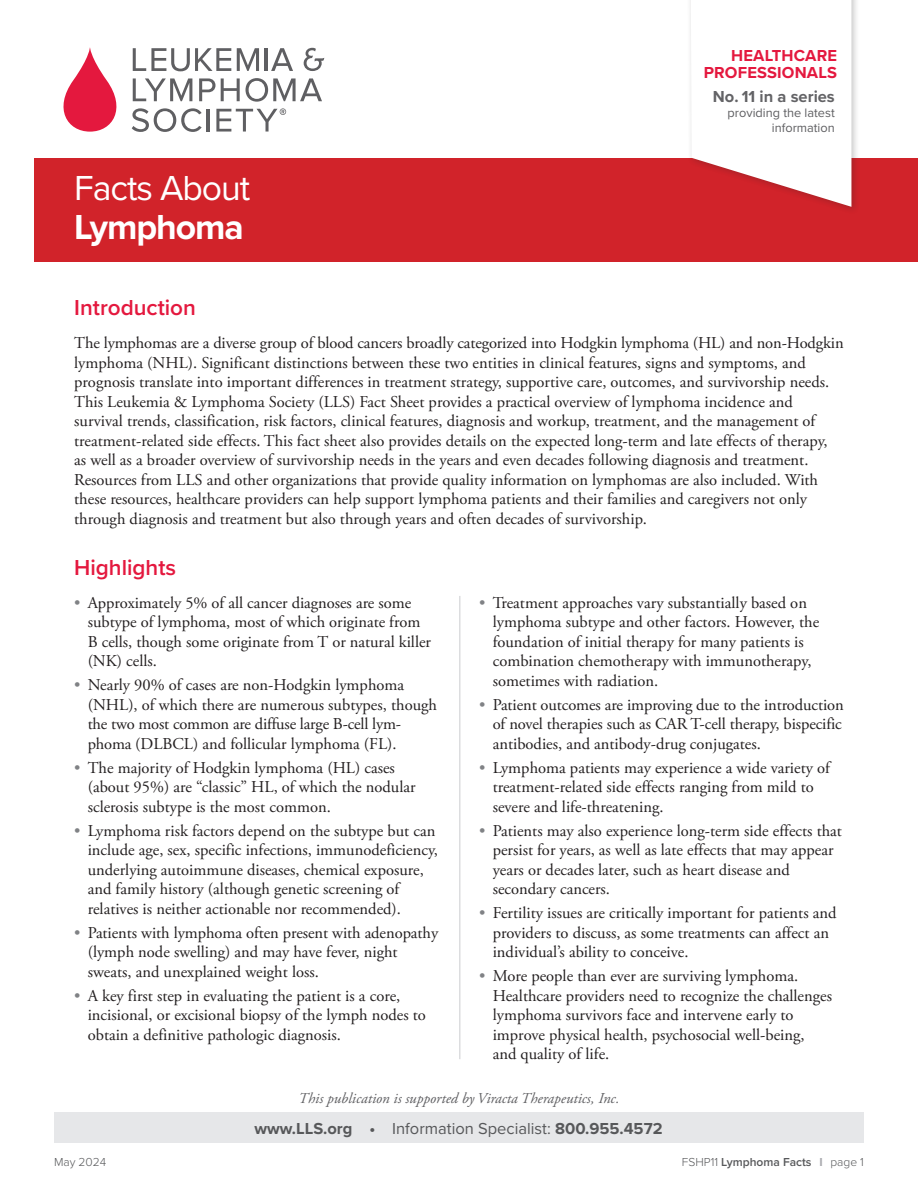
<style>
.page{position:relative;width:918px;height:1188px;background:#fff}
.page>*{position:absolute;margin:0;border:0;box-sizing:border-box;transform-origin:0 0}
.t1{font:36px "Proxima Nova";letter-spacing:-.03em;color:#fff}
.t2{font:700 36px "Proxima Nova";letter-spacing:-.03em;color:#fff}
.t3{font:600 22.5px "Proxima Nova";color:#e4183e}
.t4{font:16.5px/19.5px "Adobe Garamond Pro";color:#231f20}
.t5{font:700 16.5px "Proxima Nova";color:#57585a}
.t6{font:700 16.5px/17.1px "Proxima Nova";letter-spacing:.01em;color:#e4183e;text-align:right}
.t7{font:700 16.5px "Proxima Nova";color:#636366}
.t8{font:italic 15px "Adobe Garamond Pro";color:#5f5f62}
.t9{font:12.75px/15px "Proxima Nova";color:#5f5f62;text-align:right}
.t10{font:600 12px "Proxima Nova";color:#57585a}
.t11{font:300 12px "Proxima Nova";color:#57585a}
.s1{color:#808285}
.s2{font-weight:400}
.s3{font-weight:300}
.s4{font-weight:700;color:#a8a9ad}
</style>
<div class="page">
<div style="left:54px;top:1112px;width:810px;height:31px;background:#e6e7e9"></div>
<div style="left:34px;top:158px;width:884px;height:103px;background:#d1232a"></div>
<div style="left:686px;top:0;width:174px;height:215px;background:#231f20;opacity:.25"></div>
<svg style="left:691px;top:0;width:160px;height:207px"></svg>
<hr style="left:459px;top:596px;width:1px;height:463px;background:#dcdddf">
<svg style="left:63px;top:47px;width:261px;height:85px"></svg>
<h1 class="t1" style="left:74px;top:162px;width:178px">Facts About</h1>
<h1 class="t2" style="left:74px;top:201px;width:171px">Lymphoma</h1>
<p class="t6" style="left:704px;top:47px;width:135px">HEALTHCARE<br>PROFESSIONALS</p>
<p class="t7" style="left:713px;top:84px;width:123px">No. 11 in a series</p>
<p class="t9" style="left:728px;top:105px;width:109px">providing the latest information</p>
<h2 class="t3" style="left:74px;top:291px;width:123px">Introduction</h2>
<p class="t4" style="left:74px;top:334px;width:771px">The lymphomas are a diverse group of blood cancers broadly categorized into Hodgkin lymphoma (HL) and non-Hodgkin lymphoma (NHL). Significant distinctions between these two entities in clinical features, signs and symptoms, and prognosis translate into important differences in treatment strategy, supportive care, outcomes, and survivorship needs.<br>This Leukemia &amp; Lymphoma Society (LLS) Fact Sheet provides a practical overview of lymphoma incidence and survival trends, classification, risk factors, clinical features, diagnosis and workup, treatment, and the management of treatment-related side effects. This fact sheet also provides details on the expected long-term and late effects of therapy, as well as a broader overview of survivorship needs in the years and even decades following diagnosis and treatment.<br>Resources from LLS and other organizations that provide quality information on lymphomas are also included. With these resources, healthcare providers can help support lymphoma patients and their families and caregivers not only through diagnosis and treatment but also through years and often decades of survivorship.</p>
<h2 class="t3" style="left:74px;top:550px;width:103px">Highlights</h2>
<p class="t4" style="left:88px;top:593px;width:345px;text-indent:-13px"><span class="s1">•</span> Approximately 5% of all cancer diagnoses are some subtype of lymphoma, most of which originate from B cells, though some originate from T or natural killer (NK) cells.</p>
<p class="t4" style="left:88px;top:676px;width:351px;text-indent:-13px"><span class="s1">•</span> Nearly 90% of cases are non-Hodgkin lymphoma (NHL), of which there are numerous subtypes, though the two most common are diffuse large B-cell lym&shy;phoma (DLBCL) and follicular lymphoma (FL).</p>
<p class="t4" style="left:88px;top:758px;width:329px;text-indent:-13px"><span class="s1">•</span> The majority of Hodgkin lymphoma (HL) cases (about 95%) are “classic” HL, of which the nodular sclerosis subtype is the most common.</p>
<p class="t4" style="left:88px;top:821px;width:352px;text-indent:-13px"><span class="s1">•</span> Lymphoma risk factors depend on the subtype but can include age, sex, specific infections, immunodeficiency, underlying autoimmune diseases, chemical exposure, and family history (although genetic screening of relatives is neither actionable nor recommended).</p>
<p class="t4" style="left:88px;top:923px;width:352px;text-indent:-13px"><span class="s1">•</span> Patients with lymphoma often present with adenopathy (lymph node swelling) and may have fever, night sweats, and unexplained weight loss.</p>
<p class="t4" style="left:88px;top:986px;width:340px;text-indent:-13px"><span class="s1">•</span> A key first step in evaluating the patient is a core, incisional, or excisional biopsy of the lymph nodes to obtain a definitive pathologic diagnosis.</p>
<p class="t4" style="left:493px;top:593px;width:328px;text-indent:-13px"><span class="s1">•</span> Treatment approaches vary substantially based on lymphoma subtype and other factors. However, the foundation of initial therapy for many patients is combination chemotherapy with immunotherapy, sometimes with radiation.</p>
<p class="t4" style="left:493px;top:695px;width:352px;text-align:justify;text-indent:-13px"><span class="s1">•</span> Patient outcomes are improving due to the introduction of novel therapies such as CAR T-cell therapy, bispecific antibodies, and antibody-drug conjugates.</p>
<p class="t4" style="left:493px;top:758px;width:339px;text-indent:-13px"><span class="s1">•</span> Lymphoma patients may experience a wide variety of treatment-related side effects ranging from mild to severe and life-threatening.</p>
<p class="t4" style="left:493px;top:821px;width:351px;text-indent:-13px"><span class="s1">•</span> Patients may also experience long-term side effects that persist for years, as well as late effects that may appear years or decades later, such as heart disease and secondary cancers.</p>
<p class="t4" style="left:493px;top:904px;width:345px;text-indent:-13px"><span class="s1">•</span> Fertility issues are critically important for patients and providers to discuss, as some treatments can affect an individual’s ability to conceive.</p>
<p class="t4" style="left:493px;top:967px;width:341px;text-indent:-13px"><span class="s1">•</span> More people than ever are surviving lymphoma.<br>Healthcare providers need to recognize the challenges lymphoma survivors face and intervene early to improve physical health, psychosocial well-being, and quality of life.</p>
<p class="t8" style="left:299px;top:1089px;width:322px">This publication is supported by Viracta Therapeutics, Inc.</p>
<p class="t5" style="left:254px;top:1116px;width:410px">www.LLS.org • <span class="s2">Information Specialist:</span> 800.955.4572</p>
<p class="t11" style="left:54px;top:1153px;width:54px">May 2024</p>
<p class="t10" style="left:682px;top:1153px;width:184px"><span class="s3">FSHP11</span> Lymphoma Facts <span class="s4">I</span> <span class="s3">page 1</span></p>
</div>
